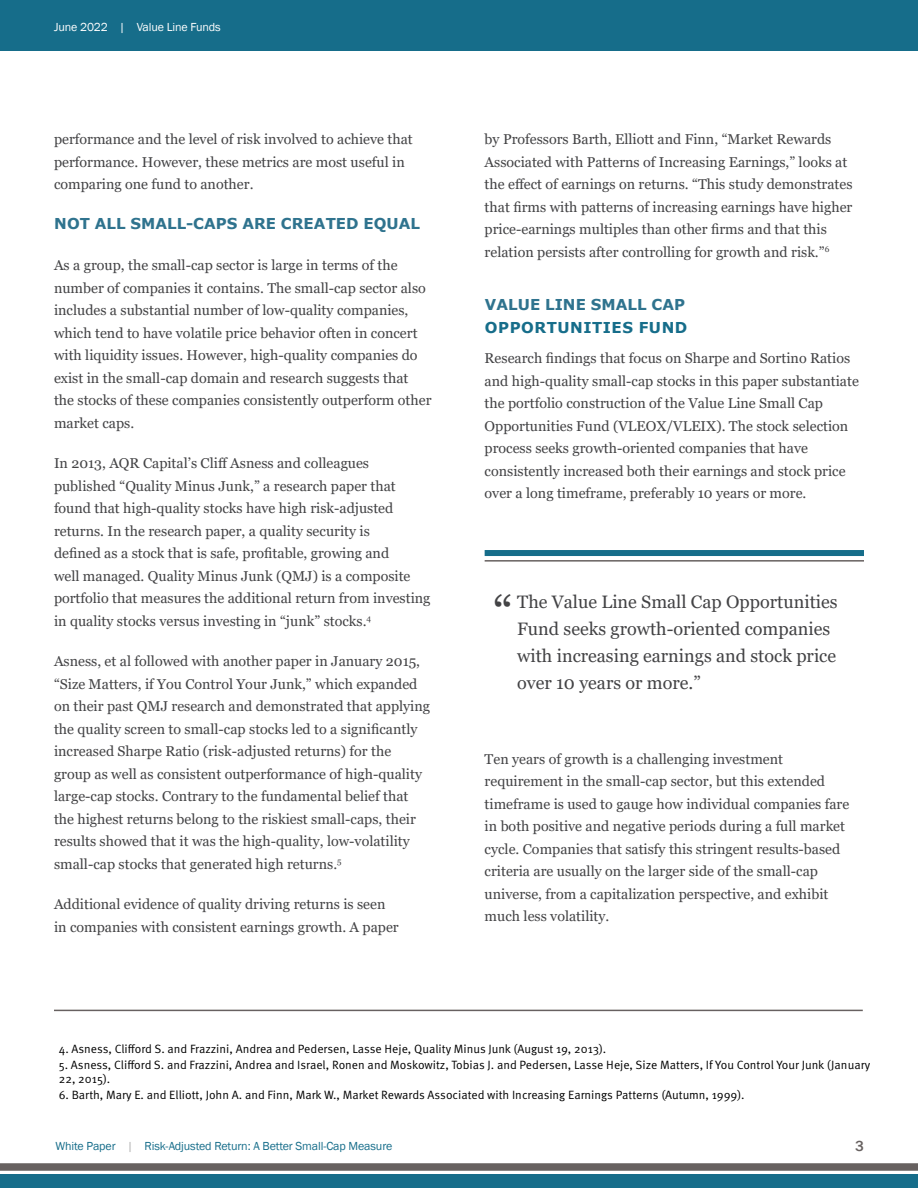
<style>
.page{position:relative;width:918px;height:1188px;background:#fff}
.page>*{position:absolute;margin:0;border:0;box-sizing:border-box;transform-origin:0 0}
.t1{font:48px "Georgia";color:#434345}
.t2{font:18px/27px "Georgia";color:#434345}
.t3{font:700 15px "Verdana";letter-spacing:.005em;color:#2f738e}
.t4{font:700 15px "Verdana";letter-spacing:.035em;color:#166d8a}
.t5{font:500 15px "Franklin Gothic";color:#676160}
.t6{font:14.25px/22.5px "Georgia";color:#434345}
.t7{font:12px/13.5px "Meta OT Norm";color:#000}
.t8{font:12px "Franklin Gothic";letter-spacing:-.01em;color:#166d8a}
.t9{font:12px "Franklin Gothic";letter-spacing:-.01em;color:#fff}
.s1{color:#b0afaf}
</style>
<div class="page">
<div style="left:0;top:1174px;width:918px;height:14px;background:#166d8a"></div>
<div style="left:0;top:1163px;width:918px;height:8px;background:#676160"></div>
<div style="left:0;top:0;width:918px;height:51px;background:#166d8a"></div>
<hr style="left:54px;top:1010px;width:809px;height:1px;background:#676160">
<hr style="left:485px;top:560px;width:379px;height:2px;background:#676160">
<div style="left:485px;top:550px;width:379px;height:6px;background:#166d8a"></div>
<p class="t9" style="left:54px;top:20px;width:168px">June 2022 | Value Line Funds</p>
<p class="t6" style="left:54px;top:128px;width:360px">performance and the level of risk involved to achieve that performance. However, these metrics are most useful in comparing one fund to another.</p>
<p class="t3" style="left:54px;top:213px;width:367px">NOT ALL SMALL-CAPS ARE CREATED EQUAL</p>
<p class="t6" style="left:54px;top:254px;width:379px">As a group, the small-cap sector is large in terms of the number of companies it contains. The small-cap sector also includes a substantial number of low-quality companies, which tend to have volatile price behavior often in concert with liquidity issues. However, high-quality companies do exist in the small-cap domain and research suggests that the stocks of these companies consistently outperform other market caps.</p>
<p class="t6" style="left:54px;top:452px;width:378px">In 2013, AQR Capital’s Cliff Asness and colleagues published “Quality Minus Junk,” a research paper that found that high-quality stocks have high risk-adjusted returns. In the research paper, a quality security is<br>defined as a stock that is safe, profitable, growing and<br>well managed. Quality Minus Junk (QMJ) is a composite portfolio that measures the additional return from investing in quality stocks versus investing in “junk” stocks.<sup>4</sup></p>
<p class="t6" style="left:54px;top:650px;width:378px">Asness, et al followed with another paper in January 2015, “Size Matters, if You Control Your Junk,” which expanded on their past QMJ research and demonstrated that applying the quality screen to small-cap stocks led to a significantly increased Sharpe Ratio (risk-adjusted returns) for the group as well as consistent outperformance of high-quality large-cap stocks. Contrary to the fundamental belief that the highest returns belong to the riskiest small-caps, their results showed that it was the high-quality, low-volatility small-cap stocks that generated high returns.<sup>5</sup></p>
<p class="t6" style="left:54px;top:893px;width:346px">Additional evidence of quality driving returns is seen in companies with consistent earnings growth. A paper</p>
<p class="t6" style="left:485px;top:128px;width:369px">by Professors Barth, Elliott and Finn, “Market Rewards Associated with Patterns of Increasing Earnings,” looks at the effect of earnings on returns. “This study demonstrates that firms with patterns of increasing earnings have higher price-earnings multiples than other firms and that this relation persists after controlling for growth and risk.”<sup>6</sup></p>
<p class="t3" style="left:485px;top:294px;width:202px">VALUE LINE SMALL CAP</p>
<p class="t4" style="left:485px;top:317px;width:204px">OPPORTUNITIES FUND</p>
<p class="t6" style="left:485px;top:347px;width:376px">Research findings that focus on Sharpe and Sortino Ratios and high-quality small-cap stocks in this paper substantiate the portfolio construction of the Value Line Small Cap Opportunities Fund (VLEOX/VLEIX). The stock selection process seeks growth-oriented companies that have consistently increased both their earnings and stock price over a long timeframe, preferably 10 years or more.</p>
<h1 class="t1" style="left:493px;top:585px;width:21px">“</h1>
<p class="t2" style="left:517px;top:589px;width:322px">The Value Line Small Cap Opportunities Fund seeks growth-oriented companies with increasing earnings and stock price over 10 years or more.”</p>
<p class="t6" style="left:485px;top:748px;width:366px">Ten years of growth is a challenging investment requirement in the small-cap sector, but this extended timeframe is used to gauge how individual companies fare in both positive and negative periods during a full market cycle. Companies that satisfy this stringent results-based criteria are usually on the larger side of the small-cap universe, from a capitalization perspective, and exhibit much less volatility.</p>
<p class="t7" style="left:59px;top:1042px;width:549px">4. Asness, Clifford S. and Frazzini, Andrea and Pedersen, Lasse Heje, Quality Minus Junk (August 19, 2013).</p>
<p class="t7" style="left:59px;top:1058px;width:813px">5. Asness, Clifford S. and Frazzini, Andrea and Israel, Ronen and Moskowitz, Tobias J. and Pedersen, Lasse Heje, Size Matters, If You Control Your Junk (January<br>22, 2015).</p>
<p class="t7" style="left:59px;top:1088px;width:687px">6. Barth, Mary E. and Elliott, John A. and Finn, Mark W., Market Rewards Associated with Increasing Earnings Patterns (Autumn, 1999).</p>
<p class="t8" style="left:56px;top:1138px;width:338px">White Paper <span class="s1">|</span> Risk-Adjusted Return: A Better Small-Cap Measure</p>
<p class="t5" style="left:855px;top:1137px;width:10px">3</p>
</div>
